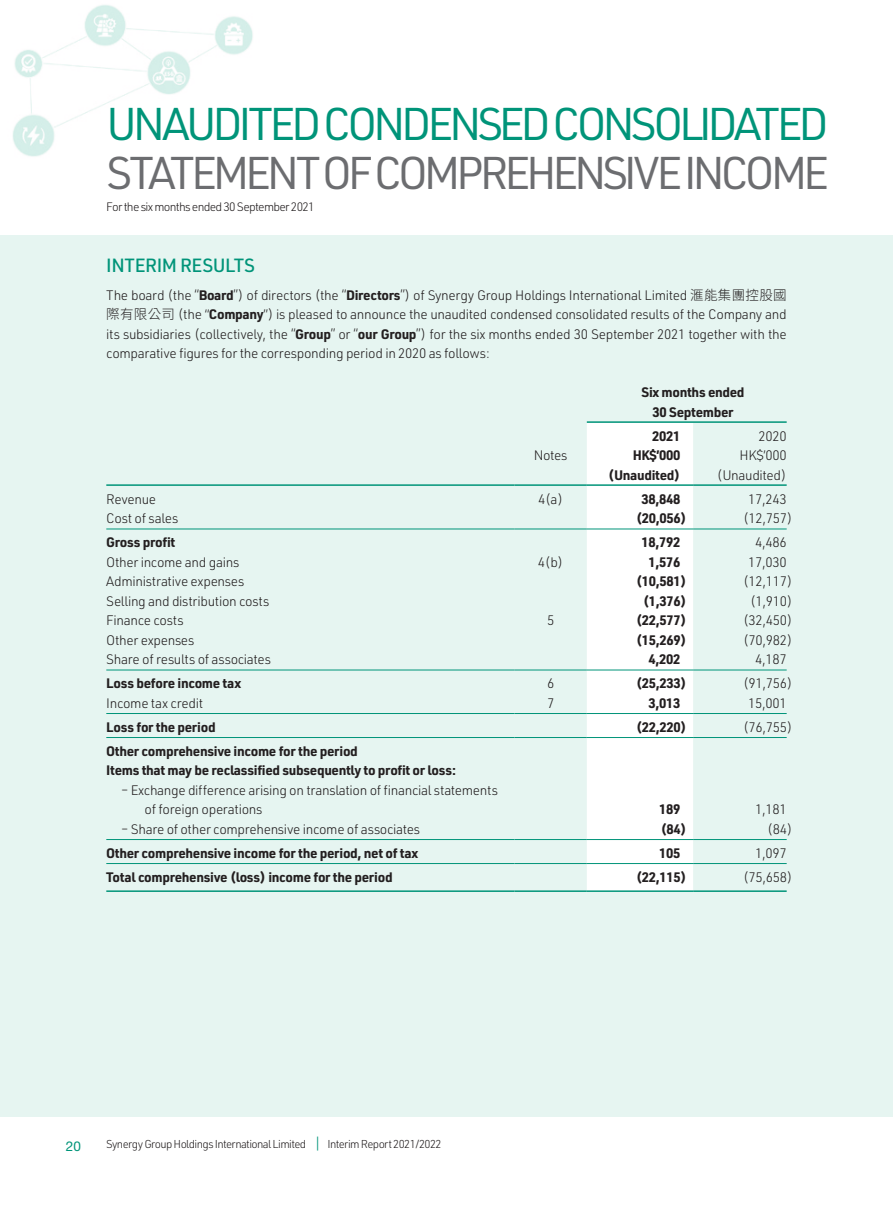
<style>
.page{position:relative;width:893px;height:1212px;background:#fff}
.page>*{position:absolute;margin:0;border:0;box-sizing:border-box;transform-origin:0 0}
.t1{font:45px "URWDIN";letter-spacing:-.095em;color:#009479}
.t2{font:45px "URWDIN";letter-spacing:-.095em;color:#6c6d70}
.Heading_1{font:500 18.75px "URWDIN";letter-spacing:-.03em;color:#009479}
.Body_Text{font:300 13.5px/19.5px "URWDIN";letter-spacing:-.025em;color:#231f20;text-align:justify}
.Body_Text-2{font:700 13.5px "URWDIN";letter-spacing:-.025em;color:#231f20}
.t3{font:13.5px "Helvetica Neue LT Std";color:#009479}
.t4{font:300 12px "URWDIN";letter-spacing:-.06em;color:#231f20}
.t5{font:300 11.25px "URWDIN";letter-spacing:-.055em;color:#231f20}
.s1{font-weight:700}
.s2{font-family:"Source Han Sans TC"}
.s3{font-size:15.75px;color:#009479}
</style>
<div class="page">
<img style="left:13px;top:5px;width:240px;height:152px">
<div style="left:0;top:235px;width:893px;height:881px;background:#e6f5f1"></div>
<div style="left:587px;top:423px;width:106px;height:467px;background:#fff"></div>
<hr style="left:587px;top:421px;width:200px;height:2px;background:#009479">
<hr style="left:106px;top:484px;width:408px;height:2px;background:#009479">
<hr style="left:514px;top:484px;width:73px;height:2px;background:#009479">
<hr style="left:587px;top:484px;width:106px;height:2px;background:#009479">
<hr style="left:693px;top:484px;width:94px;height:2px;background:#009479">
<hr style="left:106px;top:529px;width:408px;height:1px;background:#009479">
<hr style="left:514px;top:529px;width:73px;height:1px;background:#009479">
<hr style="left:587px;top:529px;width:106px;height:1px;background:#009479">
<hr style="left:693px;top:529px;width:94px;height:1px;background:#009479">
<hr style="left:106px;top:670px;width:408px;height:1px;background:#009479">
<hr style="left:514px;top:670px;width:73px;height:1px;background:#009479">
<hr style="left:587px;top:670px;width:106px;height:1px;background:#009479">
<hr style="left:693px;top:670px;width:94px;height:1px;background:#009479">
<hr style="left:106px;top:713px;width:408px;height:1px;background:#009479">
<hr style="left:514px;top:713px;width:73px;height:1px;background:#009479">
<hr style="left:587px;top:713px;width:106px;height:1px;background:#009479">
<hr style="left:693px;top:713px;width:94px;height:1px;background:#009479">
<hr style="left:106px;top:737px;width:408px;height:1px;background:#009479">
<hr style="left:514px;top:737px;width:73px;height:1px;background:#009479">
<hr style="left:587px;top:737px;width:106px;height:1px;background:#009479">
<hr style="left:693px;top:737px;width:94px;height:1px;background:#009479">
<hr style="left:106px;top:839px;width:408px;height:1px;background:#009479">
<hr style="left:514px;top:839px;width:73px;height:1px;background:#009479">
<hr style="left:587px;top:839px;width:106px;height:1px;background:#009479">
<hr style="left:693px;top:839px;width:94px;height:1px;background:#009479">
<hr style="left:106px;top:863px;width:408px;height:1px;background:#009479">
<hr style="left:514px;top:863px;width:73px;height:1px;background:#009479">
<hr style="left:587px;top:863px;width:106px;height:1px;background:#009479">
<hr style="left:693px;top:863px;width:94px;height:1px;background:#009479">
<hr style="left:106px;top:890px;width:408px;height:2px;background:#009479">
<hr style="left:514px;top:890px;width:73px;height:2px;background:#009479">
<hr style="left:587px;top:890px;width:106px;height:2px;background:#009479">
<hr style="left:693px;top:890px;width:94px;height:2px;background:#009479">
<h1 class="t1" style="left:106px;top:94px;width:724px">UNAUDITED CONDENSED CONSOLIDATED</h1>
<h1 class="t2" style="left:106px;top:143px;width:724px">STATEMENT OF COMPREHENSIVE INCOME</h1>
<p class="t4" style="left:106px;top:199px;width:210px">For the six months ended 30 September 2021</p>
<p class="Heading_1" style="left:106px;top:252px;width:150px">INTERIM RESULTS</p>
<p class="Body_Text" style="left:106px;top:285px;width:682px">The board (the “<span class="s1">Board</span>”) of directors (the “<span class="s1">Directors</span>”) of Synergy Group Holdings International Limited <span class="s2">滙能集團控股國際有限公司</span> (the “<span class="s1">Company</span>”) is pleased to announce the unaudited condensed consolidated results of the Company and its subsidiaries (collectively, the “<span class="s1">Group</span>” or “<span class="s1">our Group</span>”) for the six months ended 30 September 2021 together with the comparative figures for the corresponding period in 2020 as follows:</p>
<p class="Body_Text-2" style="left:642px;top:383px;width:105px">Six months ended</p>
<p class="Body_Text-2" style="left:653px;top:403px;width:82px">30 September</p>
<p class="Body_Text-2" style="left:652px;top:427px;width:30px">2021</p>
<p class="Body_Text" style="left:758px;top:426px;width:30px">2020</p>
<p class="Body_Text" style="left:534px;top:445px;width:35px">Notes</p>
<p class="Body_Text-2" style="left:633px;top:446px;width:49px">HK$’000</p>
<p class="Body_Text" style="left:740px;top:445px;width:49px">HK$’000</p>
<p class="Body_Text-2" style="left:608px;top:466px;width:74px">(Unaudited)</p>
<p class="Body_Text" style="left:717px;top:465px;width:71px">(Unaudited)</p>
<p class="Body_Text" style="left:106px;top:489px;width:51px">Revenue</p>
<p class="Body_Text" style="left:538px;top:489px;width:26px">4(a)</p>
<p class="Body_Text-2" style="left:642px;top:490px;width:40px">38,848</p>
<p class="Body_Text" style="left:748px;top:489px;width:40px">17,243</p>
<p class="Body_Text" style="left:106px;top:508px;width:74px">Cost of sales</p>
<p class="Body_Text-2" style="left:636px;top:509px;width:52px">(20,056)</p>
<p class="Body_Text" style="left:743px;top:508px;width:51px">(12,757)</p>
<p class="Body_Text-2" style="left:106px;top:533px;width:70px">Gross profit</p>
<p class="Body_Text-2" style="left:642px;top:533px;width:40px">18,792</p>
<p class="Body_Text" style="left:755px;top:532px;width:33px">4,486</p>
<p class="Body_Text" style="left:106px;top:552px;width:135px">Other income and gains</p>
<p class="Body_Text" style="left:538px;top:552px;width:27px">4(b)</p>
<p class="Body_Text-2" style="left:649px;top:553px;width:33px">1,576</p>
<p class="Body_Text" style="left:748px;top:552px;width:40px">17,030</p>
<p class="Body_Text" style="left:106px;top:571px;width:139px">Administrative expenses</p>
<p class="Body_Text-2" style="left:636px;top:572px;width:52px">(10,581)</p>
<p class="Body_Text" style="left:743px;top:571px;width:51px">(12,117)</p>
<p class="Body_Text" style="left:106px;top:591px;width:164px">Selling and distribution costs</p>
<p class="Body_Text-2" style="left:643px;top:592px;width:45px">(1,376)</p>
<p class="Body_Text" style="left:750px;top:591px;width:44px">(1,910)</p>
<p class="Body_Text" style="left:106px;top:610px;width:79px">Finance costs</p>
<p class="Body_Text" style="left:547px;top:610px;width:9px">5</p>
<p class="Body_Text-2" style="left:636px;top:611px;width:52px">(22,577)</p>
<p class="Body_Text" style="left:743px;top:610px;width:51px">(32,450)</p>
<p class="Body_Text" style="left:106px;top:630px;width:90px">Other expenses</p>
<p class="Body_Text-2" style="left:636px;top:631px;width:52px">(15,269)</p>
<p class="Body_Text" style="left:743px;top:630px;width:51px">(70,982)</p>
<p class="Body_Text" style="left:106px;top:649px;width:166px">Share of results of associates</p>
<p class="Body_Text-2" style="left:649px;top:650px;width:33px">4,202</p>
<p class="Body_Text" style="left:755px;top:649px;width:33px">4,187</p>
<p class="Body_Text-2" style="left:106px;top:674px;width:136px">Loss before income tax</p>
<p class="Body_Text" style="left:547px;top:673px;width:9px">6</p>
<p class="Body_Text-2" style="left:636px;top:674px;width:52px">(25,233)</p>
<p class="Body_Text" style="left:743px;top:673px;width:51px">(91,756)</p>
<p class="Body_Text" style="left:106px;top:693px;width:98px">Income tax credit</p>
<p class="Body_Text" style="left:547px;top:693px;width:9px">7</p>
<p class="Body_Text-2" style="left:649px;top:694px;width:33px">3,013</p>
<p class="Body_Text" style="left:748px;top:693px;width:40px">15,001</p>
<p class="Body_Text-2" style="left:106px;top:718px;width:111px">Loss for the period</p>
<p class="Body_Text-2" style="left:636px;top:718px;width:52px">(22,220)</p>
<p class="Body_Text" style="left:743px;top:717px;width:51px">(76,755)</p>
<p class="Body_Text-2" style="left:106px;top:742px;width:253px">Other comprehensive income for the period</p>
<p class="Body_Text-2" style="left:106px;top:761px;width:351px">Items that may be reclassified subsequently to profit or loss:</p>
<p class="Body_Text" style="left:145px;top:780px;width:355px;text-indent:-23px">– Exchange difference arising on translation of financial statements of foreign operations</p>
<p class="Body_Text-2" style="left:659px;top:800px;width:23px">189</p>
<p class="Body_Text" style="left:755px;top:799px;width:33px">1,181</p>
<p class="Body_Text" style="left:121px;top:819px;width:300px">– Share of other comprehensive income of associates</p>
<p class="Body_Text-2" style="left:661px;top:820px;width:27px">(84)</p>
<p class="Body_Text" style="left:767px;top:819px;width:27px">(84)</p>
<p class="Body_Text-2" style="left:106px;top:844px;width:314px">Other comprehensive income for the period, net of tax</p>
<p class="Body_Text-2" style="left:659px;top:844px;width:23px">105</p>
<p class="Body_Text" style="left:755px;top:843px;width:33px">1,097</p>
<p class="Body_Text-2" style="left:106px;top:868px;width:288px">Total comprehensive (loss) income for the period</p>
<p class="Body_Text-2" style="left:636px;top:868px;width:52px">(22,115)</p>
<p class="Body_Text" style="left:743px;top:867px;width:51px">(75,658)</p>
<p class="t3" style="left:66px;top:1138px;width:17px">20</p>
<p class="t5" style="left:106px;top:1136px;width:337px">Synergy Group Holdings International Limited <span class="s3">|</span> Interim Report 2021/2022</p>
</div>
